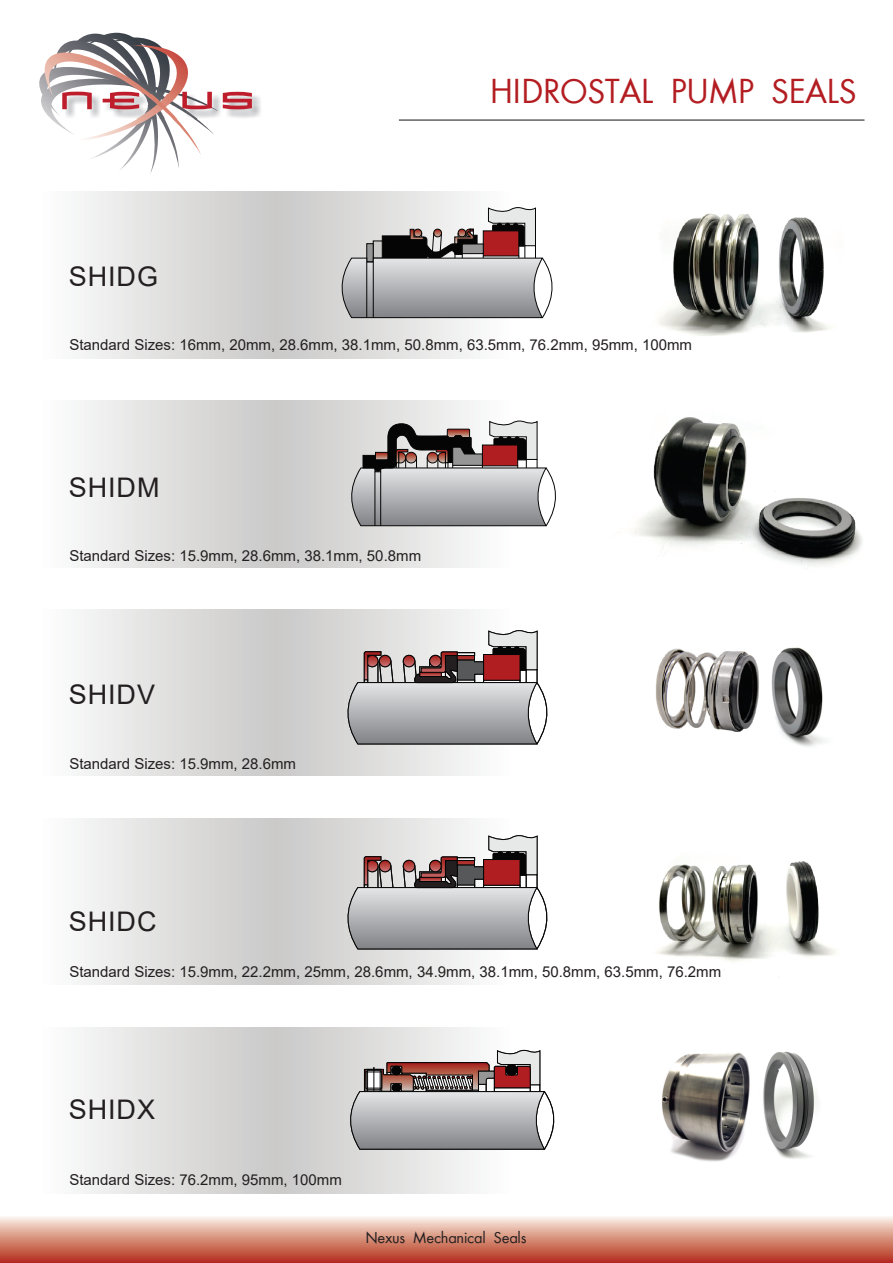
<style>
.page{position:relative;width:893px;height:1263px;background:#fff}
.page>*{position:absolute;margin:0;border:0;box-sizing:border-box;transform-origin:0 0}
.t1{font:36px "Brillant";color:#b31d21}
.t2{font:27px "Arial";letter-spacing:.035em;color:#231f20}
.t3{font:16.5px "Brillant";color:#231f20}
.t4{font:15px "Arial";color:#231f20}
</style>
<div class="page">
<svg style="left:0;top:1217px;width:893px;height:46px;background:#d58b7a"></svg>
<hr style="left:399px;top:120px;width:465px;height:1px;background:#231f20">
<img style="left:252px;top:95px;width:9px;height:23px">
<svg style="left:39px;top:33px;width:213px;height:140px"></svg>
<img style="left:658px;top:213px;width:172px;height:123px">
<svg style="left:78px;top:192px;width:431px;height:166px;background:#dddddc"></svg>
<svg style="left:338px;top:203px;width:215px;height:115px;background:#b3aeaf"></svg>
<img style="left:620px;top:417px;width:242px;height:149px">
<svg style="left:78px;top:401px;width:431px;height:166px;background:#dddddc"></svg>
<svg style="left:348px;top:416px;width:208px;height:110px;background:#aba5a6"></svg>
<svg style="left:78px;top:609px;width:431px;height:167px;background:#dddcdc"></svg>
<img style="left:656px;top:648px;width:103px;height:84px">
<img style="left:771px;top:647px;width:55px;height:100px">
<svg style="left:344px;top:626px;width:204px;height:118px;background:#b4acad"></svg>
<div style="left:429px;top:655px;width:12px;height:12px;border:1px solid #040504;border-radius:50%"></div>
<svg style="left:78px;top:818px;width:431px;height:167px;background:#dddcdc"></svg>
<img style="left:656px;top:861px;width:180px;height:110px">
<svg style="left:344px;top:831px;width:204px;height:118px;background:#b4acad"></svg>
<div style="left:429px;top:860px;width:12px;height:12px;border:1px solid #040504;border-radius:50%"></div>
<svg style="left:78px;top:1027px;width:396px;height:167px;background:#dcdcdb"></svg>
<img style="left:662px;top:1051px;width:156px;height:111px">
<svg style="left:347px;top:1046px;width:208px;height:104px;background:#b2a8a9"></svg>
<h2 class="t2" style="left:69px;top:266px;width:91px">SHIDG</h2>
<h1 class="t1" style="left:490px;top:72px;width:368px">HIDROSTAL PUMP SEALS</h1>
<p class="t4" style="left:69px;top:339px;width:624px">Standard Sizes: 16mm, 20mm, 28.6mm, 38.1mm, 50.8mm, 63.5mm, 76.2mm, 95mm, 100mm</p>
<h2 class="t2" style="left:69px;top:477px;width:92px">SHIDM</h2>
<p class="t4" style="left:69px;top:550px;width:353px">Standard Sizes: 15.9mm, 28.6mm, 38.1mm, 50.8mm</p>
<h2 class="t2" style="left:69px;top:684px;width:88px">SHIDV</h2>
<p class="t4" style="left:69px;top:758px;width:228px">Standard Sizes: 15.9mm, 28.6mm</p>
<h2 class="t2" style="left:69px;top:911px;width:89px">SHIDC</h2>
<p class="t4" style="left:69px;top:966px;width:653px">Standard Sizes: 15.9mm, 22.2mm, 25mm, 28.6mm, 34.9mm, 38.1mm, 50.8mm, 63.5mm, 76.2mm</p>
<h2 class="t2" style="left:69px;top:1100px;width:88px">SHIDX</h2>
<p class="t4" style="left:69px;top:1174px;width:274px">Standard Sizes: 76.2mm, 95mm, 100mm</p>
<p class="t3" style="left:365px;top:1229px;width:162px">Nexus Mechanical Seals</p>
</div>
